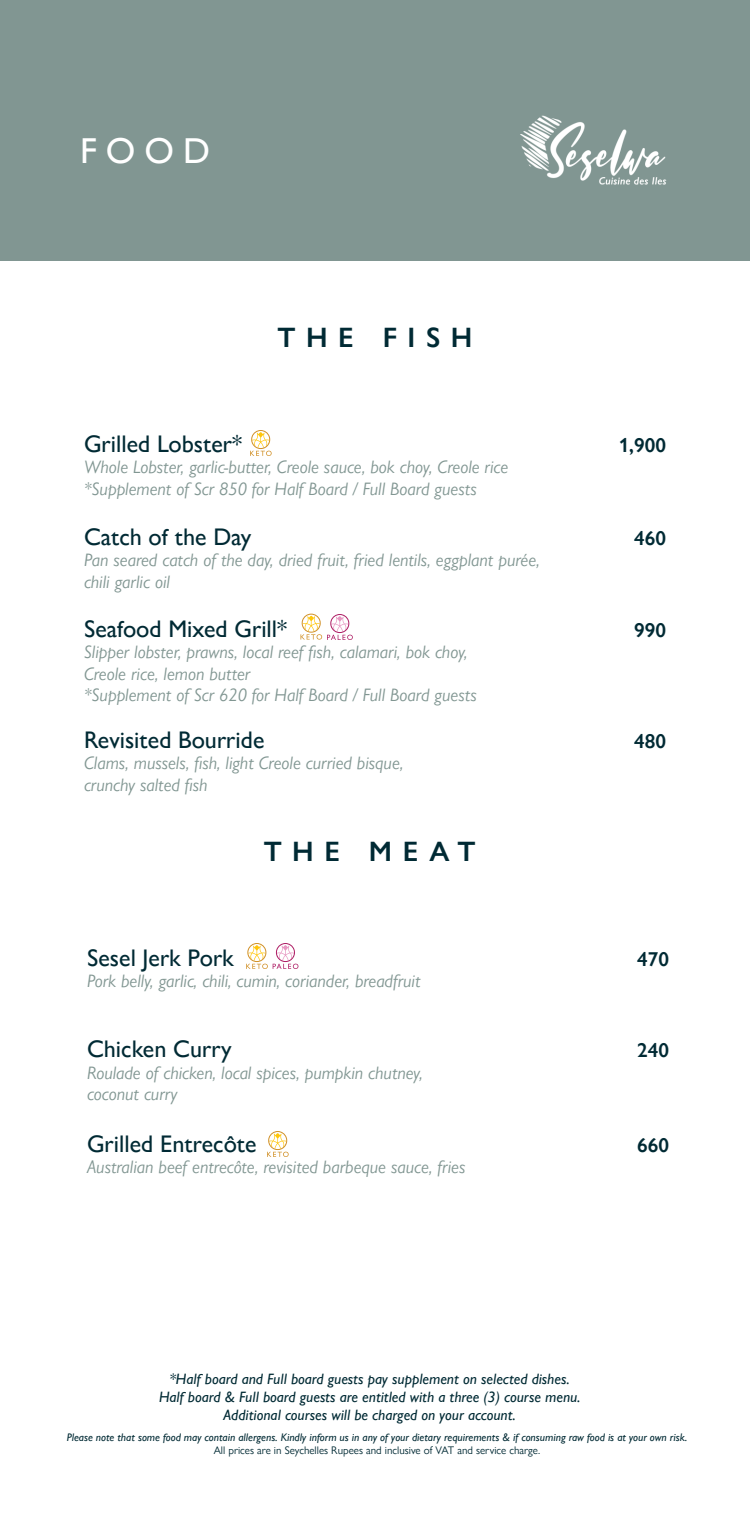
<style>
.page{position:relative;width:750px;height:1534px;background:#fff}
.page>*{position:absolute;margin:0;border:0;box-sizing:border-box;transform-origin:0 0}
.t1{font:500 36px "Gill Sans Nova";color:#fff}
.t2{font:600 28px "Gill Sans Nova";letter-spacing:.375em;color:#002a34}
.t3{font:500 24px "Gill Sans Nova";color:#002a34}
.t4{font:600 20px "Gill Sans Nova";color:#002a34}
.t5{font:italic 18px/21.6px "Gill Sans Nova";color:#819692}
.t6{font:italic 500 15px/18px "Gill Sans Nova";color:#002a34;text-align:center}
.t7{font:italic 500 11px "Gill Sans Nova";color:#002a34}
.t8{font:11px "Gill Sans Nova";color:#002a34}
</style>
<div class="page">
<div style="left:0;top:0;width:750px;height:261px;background:#819692"></div>
<img style="left:520px;top:115px;width:147px;height:70px">
<svg style="left:250px;top:430px;width:22px;height:26px"></svg>
<svg style="left:301px;top:614px;width:52px;height:26px"></svg>
<svg style="left:246px;top:943px;width:52px;height:26px"></svg>
<svg style="left:267px;top:1131px;width:22px;height:26px"></svg>
<h1 class="t1" style="left:80px;top:137px;width:131px">FOOD</h1>
<h2 class="t2" style="left:277px;top:328px;width:197px">THE FISH</h2>
<h3 class="t3" style="left:84px;top:435px;width:160px">Grilled Lobster*</h3>
<p class="t4" style="left:619px;top:438px;width:49px">1,900</p>
<p class="t5" style="left:84px;top:458px;width:426px">Whole Lobster, garlic-butter, Creole sauce, bok choy, Creole rice *Supplement of Scr 850 for Half Board / Full Board guests</p>
<h3 class="t3" style="left:84px;top:528px;width:169px">Catch of the Day</h3>
<p class="t4" style="left:634px;top:531px;width:33px">460</p>
<p class="t5" style="left:84px;top:551px;width:457px">Pan seared catch of the day, dried fruit, fried lentils, eggplant purée, chili garlic oil</p>
<h3 class="t3" style="left:84px;top:620px;width:205px">Seafood Mixed Grill*</h3>
<p class="t4" style="left:634px;top:623px;width:33px">990</p>
<p class="t5" style="left:84px;top:641px;width:394px">Slipper lobster, prawns, local reef fish, calamari, bok choy,<br>Creole rice, lemon butter<br>*Supplement of Scr 620 for Half Board / Full Board guests</p>
<h3 class="t3" style="left:84px;top:730px;width:182px">Revisited Bourride</h3>
<p class="t4" style="left:634px;top:734px;width:33px">480</p>
<p class="t5" style="left:84px;top:752px;width:321px">Clams, mussels, fish, light Creole curried bisque, crunchy salted fish</p>
<h2 class="t2" style="left:264px;top:842px;width:214px">THE MEAT</h2>
<h3 class="t3" style="left:87px;top:949px;width:148px">Sesel Jerk Pork</h3>
<p class="t4" style="left:637px;top:952px;width:33px">470</p>
<p class="t5" style="left:87px;top:972px;width:335px">Pork belly, garlic, chili, cumin, coriander, breadfruit</p>
<h3 class="t3" style="left:87px;top:1040px;width:146px">Chicken Curry</h3>
<p class="t4" style="left:637px;top:1044px;width:33px">240</p>
<p class="t5" style="left:87px;top:1063px;width:337px">Roulade of chicken, local spices, pumpkin chutney, coconut curry</p>
<h3 class="t3" style="left:87px;top:1135px;width:171px">Grilled Entrecôte</h3>
<p class="t4" style="left:637px;top:1138px;width:33px">660</p>
<p class="t5" style="left:87px;top:1156px;width:380px">Australian beef entrecôte, revisited barbeque sauce, fries</p>
<p class="t6" style="left:159px;top:1371px;width:423px">*Half board and Full board guests pay supplement on selected dishes.<br>Half board &amp; Full board guests are entitled with a three (3) course menu.<br>Additional courses will be charged on your account.</p>
<p class="t7" style="left:67px;top:1433px;width:622px">Please note that some food may contain allergens. Kindly inform us in any of your dietary requirements &amp; if consuming raw food is at your own risk.</p>
<p class="t8" style="left:214px;top:1446px;width:328px">All prices are in Seychelles Rupees and inclusive of VAT and service charge.</p>
</div>
